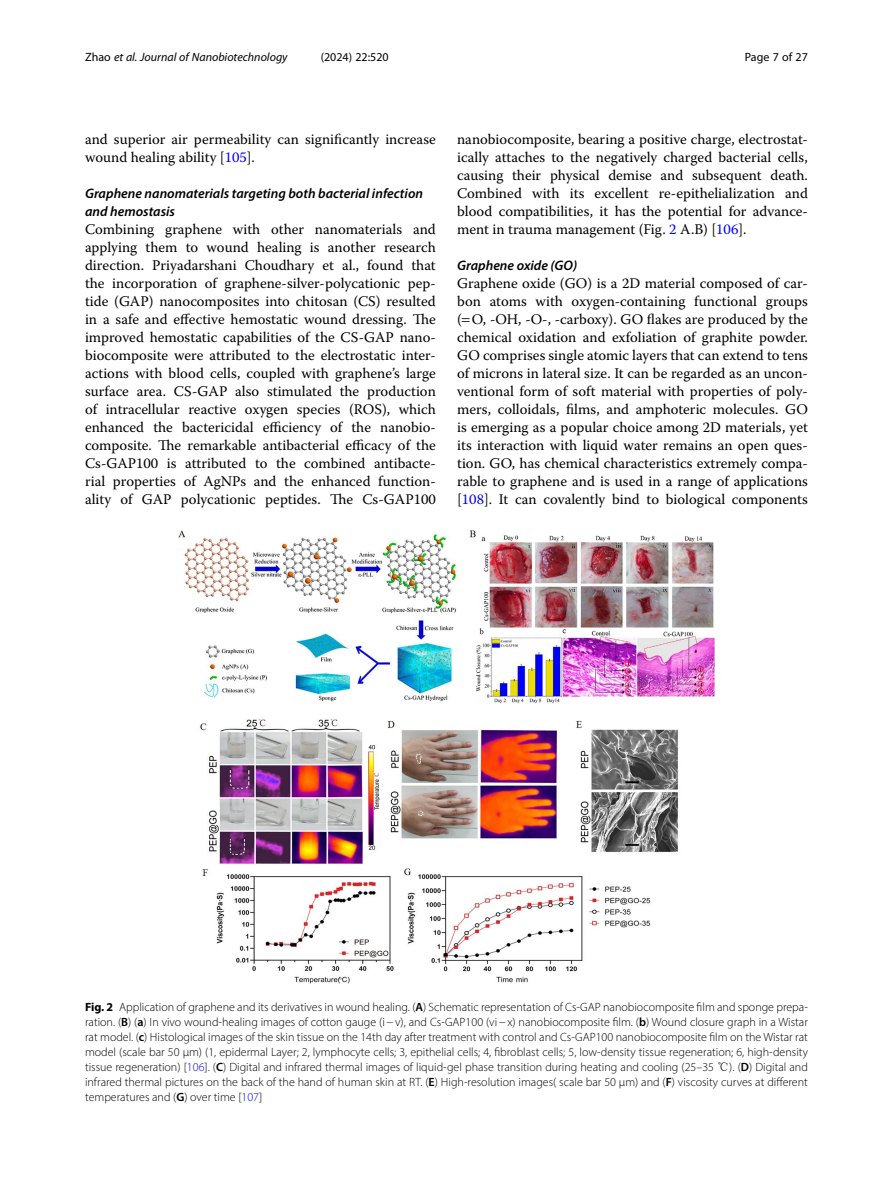
<style>
.page{position:relative;width:893px;height:1191px;background:#fff}
.page>*{position:absolute;margin:0;border:0;box-sizing:border-box;transform-origin:0 0}
.Body_Text{font:14.7px/18px "Warnock Pro";color:#000;text-align:justify}
.Body_Text_Indent{font:14.7px/18px "Warnock Pro";color:#000}
.Head_3{font:italic 600 13.8px/18px "Myriad Pro";color:#000}
.Figure_Caption{font:300 12px/15px "Myriad Pro";color:#000;text-align:justify}
.t1{font:italic 12px "Myriad Pro";color:#000}
.t2{font:12px "Myriad Pro";color:#000}
.s1{font-style:normal}
.s2{color:#00f}
.s3{font-weight:700}
.s4{font-weight:600}
.s5{font-family:"Sim Sun";font-weight:400}
</style>
<div class="page">
<img style="left:179px;top:531px;width:535px;height:453px">
<p class="t1" style="left:85px;top:50px;width:204px"><span class="s1">Zhao</span> et al. Journal of Nanobiotechnology</p>
<p class="t2" style="left:321px;top:50px;width:70px">(2024) 22:520</p>
<p class="t2" style="left:745px;top:50px;width:65px">Page 7 of 27</p>
<p class="Body_Text_Indent" style="left:85px;top:130px;width:352px">and superior air permeability can significantly increase wound healing ability [<span class="s2">105</span>].</p>
<p class="Head_3" style="left:85px;top:184px;width:340px">Graphene nanomaterials targeting both bacterial infection and hemostasis</p>
<p class="Body_Text" style="left:85px;top:220px;width:352px">Combining graphene with other nanomaterials and applying them to wound healing is another research direction. Priyadarshani Choudhary et al., found that the incorporation of graphene-silver-polycationic pep&shy;tide (GAP) nanocomposites into chitosan (CS) resulted in a safe and effective hemostatic wound dressing. The improved hemostatic capabilities of the CS-GAP nano&shy;biocomposite were attributed to the electrostatic inter&shy;actions with blood cells, coupled with graphene’s large surface area. CS-GAP also stimulated the production of intracellular reactive oxygen species (ROS), which enhanced the bactericidal efficiency of the nanobio&shy;composite. The remarkable antibacterial efficacy of the Cs-GAP100 is attributed to the combined antibacte&shy;rial properties of AgNPs and the enhanced function&shy;ality of GAP polycationic peptides. The Cs-GAP100</p>
<p class="Body_Text" style="left:457px;top:130px;width:352px">nanobiocomposite, bearing a positive charge, electrostat&shy;ically attaches to the negatively charged bacterial cells, causing their physical demise and subsequent death.<br>Combined with its excellent re-epithelialization and blood compatibilities, it has the potential for advance&shy;ment in trauma management (Fig. <span class="s2">2</span> A.B) [<span class="s2">106</span>].</p>
<p class="Head_3" style="left:457px;top:256px;width:122px">Graphene oxide (GO)</p>
<p class="Body_Text" style="left:457px;top:274px;width:352px">Graphene oxide (GO) is a 2D material composed of car&shy;bon atoms with oxygen-containing functional groups ( O, -OH, -O-, -carboxy). GO flakes are produced by the chemical oxidation and exfoliation of graphite powder.<br>GO comprises single atomic layers that can extend to tens of microns in lateral size. It can be regarded as an uncon&shy;ventional form of soft material with properties of poly&shy;mers, colloidals, films, and amphoteric molecules. GO is emerging as a popular choice among 2D materials, yet its interaction with liquid water remains an open ques&shy;tion. GO, has chemical characteristics extremely compa&shy;rable to graphene and is used in a range of applications [<span class="s2">108</span>]. It can covalently bind to biological components</p>
<p class="Figure_Caption" style="left:85px;top:999px;width:724px"><span class="s3">Fig. 2</span> Application of graphene and its derivatives in wound healing. (<span class="s4">A</span>) Schematic representation of Cs-GAP nanobiocomposite film and sponge prepa&shy;ration. (<span class="s4">B</span>) (<span class="s4">a</span>) In vivo wound-healing images of cotton gauge (i−v), and Cs-GAP100 (vi−x) nanobiocomposite film. (<span class="s4">b</span>) Wound closure graph in a Wistar rat model. (<span class="s4">c</span>) Histological images of the skin tissue on the 14th day after treatment with control and Cs-GAP100 nanobiocomposite film on the Wistar rat model (scale bar 50 μm) (1, epidermal Layer; 2, lymphocyte cells; 3, epithelial cells; 4, fibroblast cells; 5, low-density tissue regeneration; 6, high-density tissue regeneration) [<span class="s2">106</span>]. (<span class="s4">C</span>) Digital and infrared thermal images of liquid-gel phase transition during heating and cooling (25–35 <span class="s5">℃</span>). (<span class="s4">D</span>) Digital and infrared thermal pictures on the back of the hand of human skin at RT. (<span class="s4">E</span>) High-resolution images( scale bar 50 μm) and (<span class="s4">F</span>) viscosity curves at different temperatures and (<span class="s4">G</span>) over time [<span class="s2">107</span>]</p>
</div>
